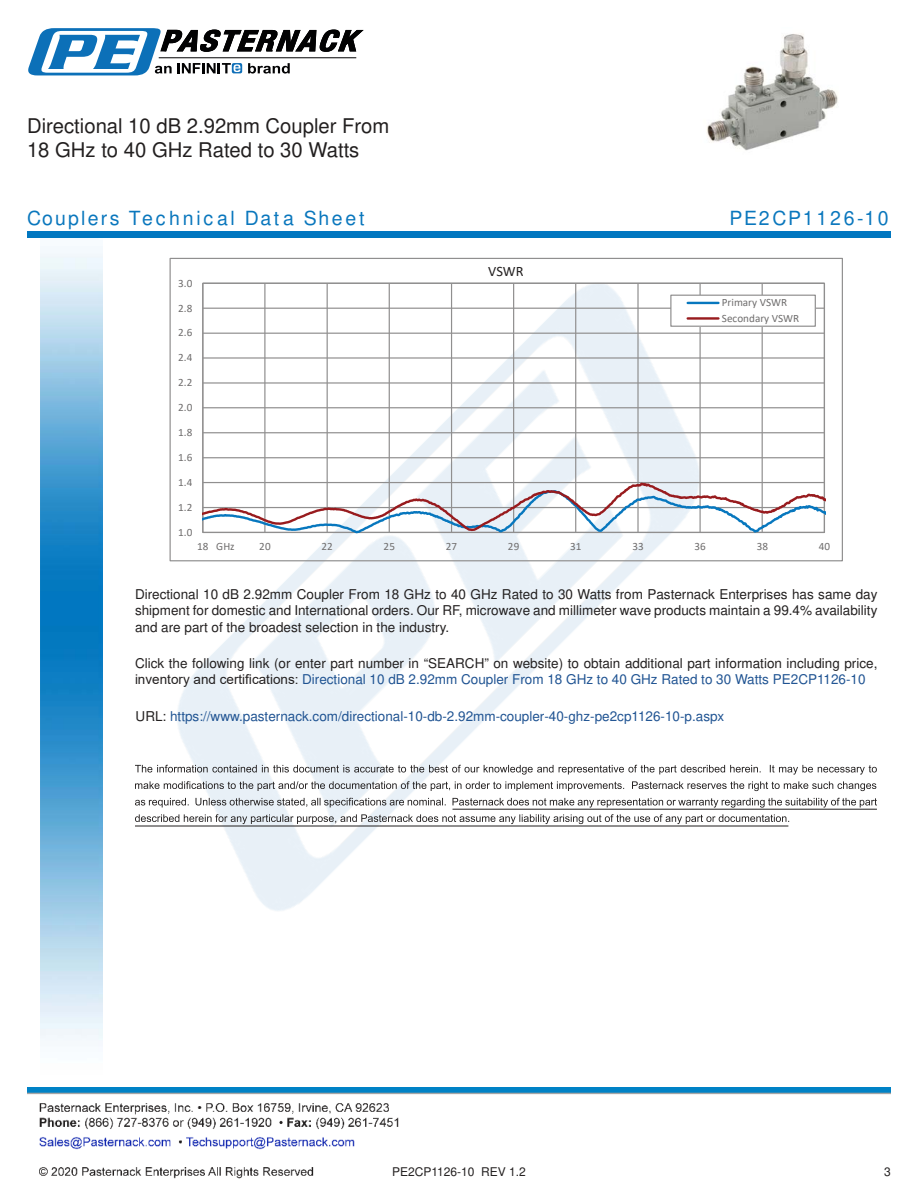
<style>
.page{position:relative;width:918px;height:1188px;background:#fff}
.page>*{position:absolute;margin:0;border:0;box-sizing:border-box;transform-origin:0 0}
.t1{font:20.25px/24.3px "Arial";color:#221f1f}
.t2{font:900 19.5px "Arial";letter-spacing:.14em;color:#0a77bd}
.t3{font:14.4px "Calibri";color:#221f1f}
.t4{font:13.5px/16.2px "Arial";color:#221f1f;text-align:justify}
.t5{font:13.5px "Arial";color:#1f5392}
.t6{font:12px "Arial";color:#221f1f}
.t7{font:11.1px/15.5px "Calibri";letter-spacing:.005em;color:#6f6d6d}
.s1{color:#1f5392}
.s2{color:#221f1f}
</style>
<div class="page">
<img style="left:39px;top:1103px;width:360px;height:76px">
<img style="left:102px;top:246px;width:719px;height:724px">
<img style="left:27px;top:1088px;width:864px;height:7px">
<img style="left:40px;top:237px;width:62px;height:804px">
<div style="left:27px;top:231px;width:864px;height:6px;background:#0177c0"></div>
<svg style="left:28px;top:28px;width:336px;height:47px"></svg>
<hr style="left:203px;top:457px;width:621px;height:1px;background:#908f8f">
<hr style="left:203px;top:432px;width:621px;height:1px;background:#908f8f">
<hr style="left:203px;top:407px;width:621px;height:1px;background:#908f8f">
<hr style="left:203px;top:382px;width:621px;height:2px;background:#908f8f">
<hr style="left:203px;top:357px;width:621px;height:2px;background:#908f8f">
<hr style="left:203px;top:333px;width:621px;height:1px;background:#908f8f">
<hr style="left:203px;top:308px;width:621px;height:1px;background:#908f8f">
<hr style="left:264px;top:283px;width:1px;height:249px;background:#908f8f">
<hr style="left:327px;top:283px;width:1px;height:249px;background:#908f8f">
<hr style="left:389px;top:283px;width:1px;height:249px;background:#908f8f">
<hr style="left:451px;top:283px;width:1px;height:249px;background:#908f8f">
<hr style="left:513px;top:283px;width:1px;height:249px;background:#908f8f">
<hr style="left:575px;top:283px;width:1px;height:249px;background:#908f8f">
<hr style="left:637px;top:283px;width:2px;height:249px;background:#908f8f">
<hr style="left:699px;top:283px;width:2px;height:249px;background:#908f8f">
<hr style="left:762px;top:283px;width:1px;height:249px;background:#908f8f">
<hr style="left:202px;top:283px;width:1px;height:249px;background:#908f8f">
<svg style="left:203px;top:480px;width:622px;height:53px"></svg>
<div style="left:211px;top:537px;width:28px;height:19px;background:#fff"></div>
<div style="left:671px;top:295px;width:144px;height:31px;background:#fff"></div>
<div style="left:670px;top:295px;width:146px;height:32px;border:1px solid #908f8f"></div>
<hr style="left:688px;top:302px;width:30px;height:2px;background:#0777be">
<hr style="left:688px;top:317px;width:30px;height:3px;background:#981b1e">
<svg style="left:135px;top:765px;width:742px;height:10px"></svg>
<svg style="left:135px;top:781px;width:741px;height:10px"></svg>
<svg style="left:135px;top:798px;width:742px;height:10px"></svg>
<svg style="left:135px;top:814px;width:654px;height:10px"></svg>
<hr style="left:453px;top:809px;width:424px;height:1px;background:#221f1f">
<hr style="left:135px;top:826px;width:653px;height:1px;background:#221f1f">
<img style="left:707px;top:33px;width:131px;height:118px">
<h1 class="t1" style="left:27px;top:115px;width:364px">Directional 10 dB 2.92mm Coupler From<br>18 GHz to 40 GHz Rated to 30 Watts</h1>
<h2 class="t2" style="left:27px;top:210px;width:339px">Couplers Technical Data Sheet</h2>
<h2 class="t2" style="left:730px;top:210px;width:161px">PE2CP1126-10</h2>
<p class="t7" style="left:178px;top:275px;width:16px">3.0</p>
<p class="t7" style="left:178px;top:300px;width:16px">2.8</p>
<p class="t7" style="left:178px;top:325px;width:16px">2.6</p>
<p class="t7" style="left:178px;top:350px;width:16px">2.4</p>
<p class="t7" style="left:178px;top:375px;width:16px">2.2</p>
<p class="t7" style="left:178px;top:400px;width:16px">2.0</p>
<p class="t7" style="left:178px;top:424px;width:16px">1.8</p>
<p class="t7" style="left:178px;top:449px;width:16px">1.6</p>
<p class="t7" style="left:178px;top:474px;width:16px">1.4</p>
<p class="t7" style="left:178px;top:499px;width:16px">1.2</p>
<p class="t7" style="left:178px;top:524px;width:16px">1.0</p>
<p class="t3" style="left:488px;top:261px;width:37px">VSWR</p>
<p class="t7" style="left:722px;top:295px;width:79px">Primary VSWR<br>Secondary VSWR</p>
<p class="t7" style="left:197px;top:539px;width:39px">18 GHz</p>
<p class="t7" style="left:259px;top:539px;width:13px">20</p>
<p class="t7" style="left:322px;top:539px;width:13px">22</p>
<p class="t7" style="left:384px;top:539px;width:13px">25</p>
<p class="t7" style="left:446px;top:539px;width:13px">27</p>
<p class="t7" style="left:508px;top:539px;width:13px">29</p>
<p class="t7" style="left:570px;top:539px;width:13px">31</p>
<p class="t7" style="left:632px;top:539px;width:13px">33</p>
<p class="t7" style="left:695px;top:539px;width:13px">36</p>
<p class="t7" style="left:757px;top:539px;width:13px">38</p>
<p class="t7" style="left:819px;top:539px;width:13px">40</p>
<p class="t4" style="left:135px;top:588px;width:744px">Directional 10 dB 2.92mm Coupler From 18 GHz to 40 GHz Rated to 30 Watts from Pasternack Enterprises has same day shipment for domestic and International orders. Our RF, microwave and millimeter wave products maintain a 99.4% availability and are part of the broadest selection in the industry.</p>
<p class="t4" style="left:135px;top:656px;width:744px">Click the following link (or enter part number in “SEARCH” on website) to obtain additional part information including price, inventory and certi昀椀cations: <span class="s1">Directional 10 dB 2.92mm Coupler From 18 GHz to 40 GHz Rated to 30 Watts PE2CP1126-10</span></p>
<p class="t5" style="left:136px;top:711px;width:590px"><span class="s2">URL:</span> https://www.pasternack.com/directional-10-db-2.92mm-coupler-40-ghz-pe2cp1126-10-p.aspx</p>
<p class="t6" style="left:392px;top:1167px;width:135px">PE2CP1126-10 REV 1.2</p>
<p class="t6" style="left:884px;top:1167px;width:8px">3</p>
</div>
